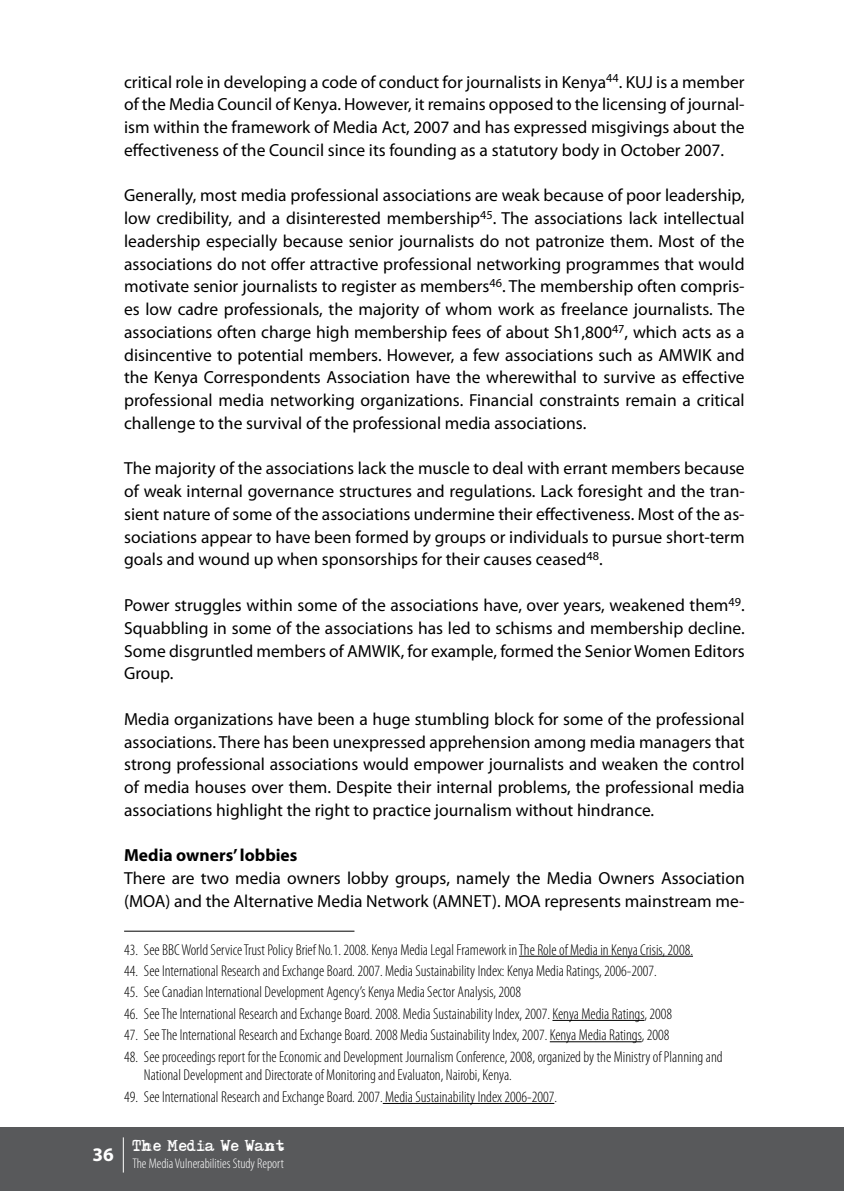
<style>
.page{position:relative;width:844px;height:1191px;background:#fff}
.page>*{position:absolute;margin:0;border:0;box-sizing:border-box;transform-origin:0 0}
.t1{font:700 19.25px "Myriad Pro";color:#fff}
.t2{font:17.5px/22.8px "Myriad Pro";color:#000;text-align:justify}
.t3{font:700 17.5px "Myriad Pro";color:#000}
.t4{font:300 condensed 15.75px/18.9px "Myriad Pro";color:#000}
.t5{font:300 condensed 14px "Myriad Pro";color:#fff}
.t6{font:14px "Adler";color:#fff}
</style>
<div class="page">
<div style="left:0;top:1127px;width:843px;height:64px;background:#58595b"></div>
<hr style="left:123px;top:1137px;width:1px;height:35px;background:#fff">
<hr style="left:519px;top:955px;width:173px;height:1px;background:#000">
<hr style="left:552px;top:1020px;width:92px;height:1px;background:#000">
<hr style="left:549px;top:1041px;width:92px;height:1px;background:#000">
<hr style="left:382px;top:1103px;width:172px;height:1px;background:#000">
<hr style="left:124px;top:931px;width:230px;height:1px;background:#000">
<p class="t2" style="left:124px;top:70px;width:622px">critical role in developing a code of conduct for journalists in Kenya<sup>44</sup>. KUJ is a member of the Media Council of Kenya. However, it remains opposed to the licensing of journal&shy;ism within the framework of Media Act, 2007 and has expressed misgivings about the effectiveness of the Council since its founding as a statutory body in October 2007.</p>
<p class="t2" style="left:124px;top:184px;width:622px">Generally, most media professional associations are weak because of poor leadership, low credibility, and a disinterested membership<sup>45</sup>. The associations lack intellectual leadership especially because senior journalists do not patronize them. Most of the associations do not offer attractive professional networking programmes that would motivate senior journalists to register as members<sup>46</sup>. The membership often compris&shy;es low cadre professionals, the majority of whom work as freelance journalists. The associations often charge high membership fees of about Sh1,800<sup>47</sup>, which acts as a disincentive to potential members. However, a few associations such as AMWIK and the Kenya Correspondents Association have the wherewithal to survive as effective professional media networking organizations. Financial constraints remain a critical challenge to the survival of the professional media associations.</p>
<p class="t2" style="left:124px;top:457px;width:622px">The majority of the associations lack the muscle to deal with errant members because of weak internal governance structures and regulations. Lack foresight and the tran&shy;sient nature of some of the associations undermine their effectiveness. Most of the as&shy;sociations appear to have been formed by groups or individuals to pursue short-term goals and wound up when sponsorships for their causes ceased<sup>48</sup>.</p>
<p class="t2" style="left:124px;top:593px;width:622px">Power struggles within some of the associations have, over years, weakened them<sup>49</sup>.<br>Squabbling in some of the associations has led to schisms and membership decline.<br>Some disgruntled members of AMWIK, for example, formed the Senior Women Editors Group.</p>
<p class="t2" style="left:124px;top:707px;width:622px">Media organizations have been a huge stumbling block for some of the professional associations. There has been unexpressed apprehension among media managers that strong professional associations would empower journalists and weaken the control of media houses over them. Despite their internal problems, the professional media associations highlight the right to practice journalism without hindrance.</p>
<p class="t3" style="left:124px;top:844px;width:175px">Media owners’ lobbies</p>
<p class="t2" style="left:124px;top:866px;width:622px">There are two media owners lobby groups, namely the Media Owners Association (MOA) and the Alternative Media Network (AMNET). MOA represents mainstream me-</p>
<p class="t4" style="left:124px;top:940px;width:570px">43. See BBC World Service Trust Policy Brief No.1. 2008. Kenya Media Legal Framework in The Role of Media in Kenya Crisis, 2008.</p>
<p class="t4" style="left:124px;top:961px;width:534px">44. See International Research and Exchange Board. 2007. Media Sustainability Index: Kenya Media Ratings, 2006-2007.</p>
<p class="t4" style="left:124px;top:982px;width:398px">45. See Canadian International Development Agency’s Kenya Media Sector Analysis, 2008</p>
<p class="t4" style="left:124px;top:1004px;width:549px">46. See The International Research and Exchange Board. 2008. Media Sustainability Index, 2007. Kenya Media Ratings, 2008</p>
<p class="t4" style="left:124px;top:1025px;width:546px">47. See The International Research and Exchange Board. 2008 Media Sustainability Index, 2007. Kenya Media Ratings, 2008</p>
<p class="t4" style="left:144px;top:1046px;width:580px;text-indent:-20px">48. See proceedings report for the Economic and Development Journalism Conference, 2008, organized by the Ministry of Planning and<br>National Development and Directorate of Monitoring and Evaluaton, Nairobi, Kenya.</p>
<p class="t4" style="left:124px;top:1087px;width:434px">49. See International Research and Exchange Board. 2007. Media Sustainability Index 2006-2007.</p>
<p class="t1" style="left:93px;top:1142px;width:23px">36</p>
<p class="t6" style="left:132px;top:1140px;width:154px">The Media We Want</p>
<p class="t5" style="left:132px;top:1155px;width:153px">The Media Vulnerabilities Study Report</p>
</div>
